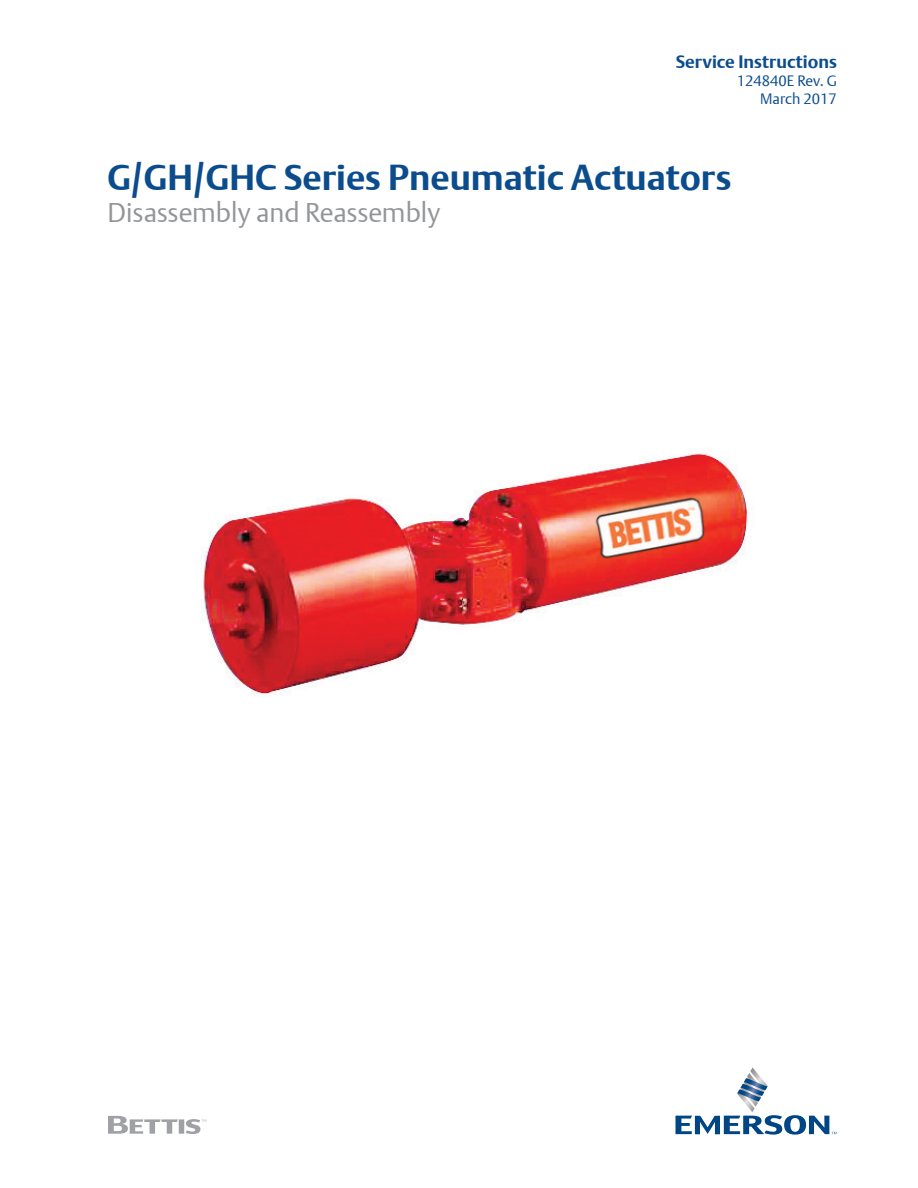
<style>
.page{position:relative;width:918px;height:1188px;background:#fff}
.page>*{position:absolute;margin:0;border:0;box-sizing:border-box;transform-origin:0 0}
._07_FP_Manual_title{font:700 36px "DTL Argo T";color:#0b4c8c}
._07_FP_Manual_title-2{font:27px "DTL Argo T Light";color:#939598}
._07_FP_Document_type{font:700 18px "DTL Argo T";color:#0b4c8c}
._07_FP_Document_numb{font:15px "DTL Argo T Light";color:#0b4c8c}
</style>
<div class="page">
<img style="left:203px;top:449px;width:545px;height:247px">
<svg style="left:108px;top:1116px;width:98px;height:18px"></svg>
<svg style="left:675px;top:1067px;width:162px;height:68px"></svg>
<p class="_07_FP_Document_type" style="left:676px;top:51px;width:163px">Service Instructions</p>
<p class="_07_FP_Document_numb" style="left:737px;top:72px;width:102px">124840E Rev. G</p>
<p class="_07_FP_Document_numb" style="left:760px;top:90px;width:78px">March 2017</p>
<p class="_07_FP_Manual_title" style="left:108px;top:156px;width:626px">G/GH/GHC Series Pneumatic Actuators</p>
<p class="_07_FP_Manual_title-2" style="left:108px;top:197px;width:334px">Disassembly and Reassembly</p>
</div>
